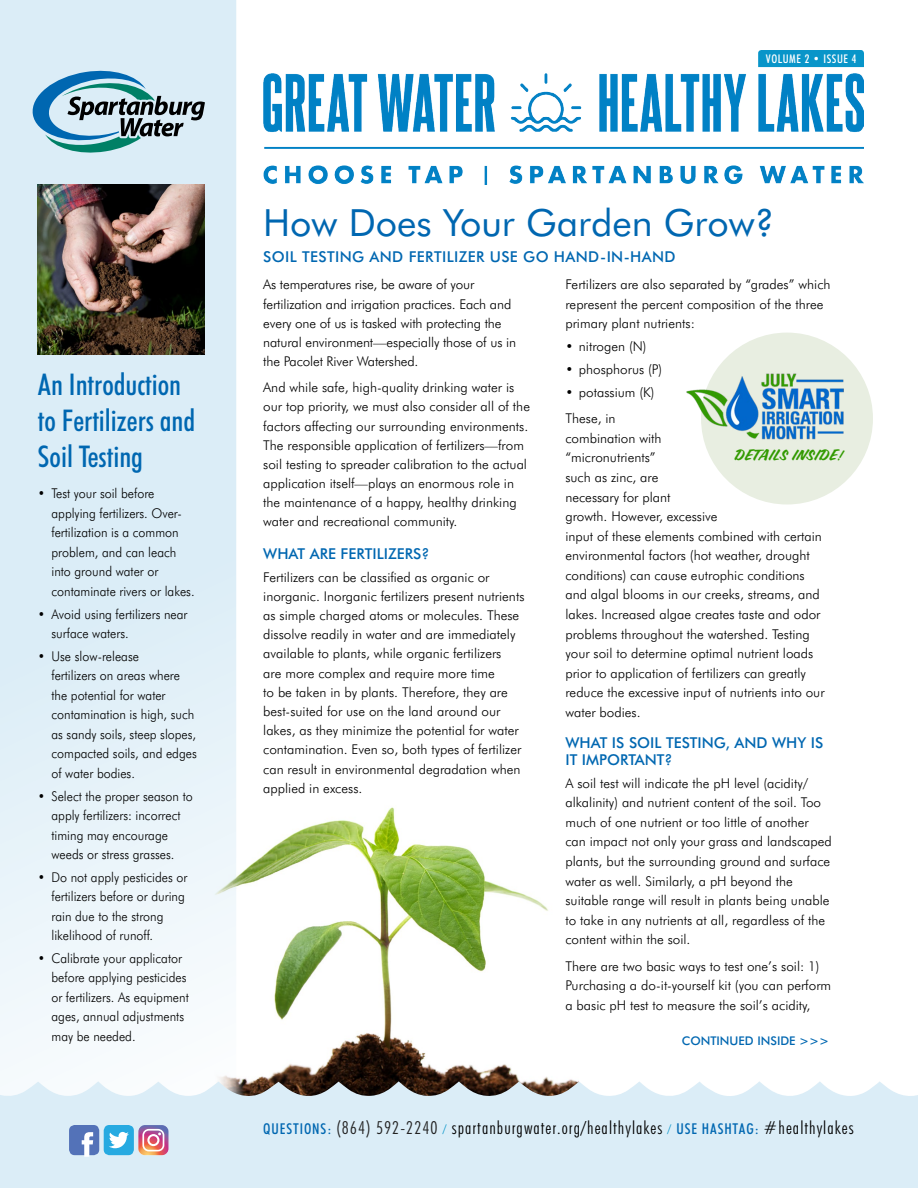
<style>
.page{position:relative;width:918px;height:1188px;background:#fff}
.page>*{position:absolute;margin:0;border:0;box-sizing:border-box;transform-origin:0 0}
.t1{font:37.5px "Futura BT";color:#0067b1}
.t2{font:500 condensed 30px/36px "Futura BT";color:#0067b1}
.t3{font:300 condensed 18px "Futura BT";letter-spacing:.06em;color:#000}
.t4{font:500 15px/17.2px "Futura BT";color:#0067b1}
.t5{font:500 15px "Futura BT";letter-spacing:.025em;color:#0067b1}
.t6{font:15px "Coffee Service";letter-spacing:.08em;color:#329a01;scale:.93 1}
.t7{font:300 13.5px/19.5px "Futura BT";color:#000}
.t8{font:300 13.5px/19.5px "Futura BT";color:#000;scale:.93 1}
.t9{font:500 12px "Futura BT";color:#0067b1}
.t10{font:500 condensed 12px "Futura BT";letter-spacing:.05em;color:#fff}
.s1{font-weight:500;font-size:15px;color:#0067b1}
.s2{color:#222}
.s3{font-size:12px;color:#0092c8}
</style>
<div class="page">
<img style="left:236px;top:807px;width:340px;height:274px">
<svg style="left:0;top:0;width:236px;height:1081px;fill:#dcedf7"></svg>
<svg style="left:0;top:1081px;width:918px;height:107px;background:#d7e6ef"></svg>
<div style="left:69px;top:1125px;width:30px;height:30px;background:#5372b8;border-radius:6px"></div>
<div style="left:104px;top:1125px;width:30px;height:30px;background:#27aae1;border-radius:6px"></div>
<svg style="left:109px;top:1132px;width:20px;height:16px"></svg>
<svg style="left:82px;top:1132px;width:11px;height:25px"></svg>
<svg style="left:138px;top:1125px;width:31px;height:30px"></svg>
<img style="left:263px;top:74px;width:601px;height:110px">
<svg style="left:30px;top:68px;width:175px;height:88px;background:#98b9c7"></svg>
<div style="left:758px;top:50px;width:106px;height:17px;background:#0895c9"></div>
<div style="left:701px;top:333px;width:172px;height:172px;background:#e8eee1;border-radius:50%"></div>
<img style="left:686px;top:354px;width:172px;height:111px">
<img style="left:37px;top:184px;width:168px;height:170px">
<h2 class="t2" style="left:38px;top:366px;width:159px">An Introduction to Fertilizers and<br>Soil Testing</h2>
<p class="t8" style="left:51px;top:484px;width:155px;text-indent:-13px">• Test your soil before applying fertilizers. Over&shy;fertilization is a common problem, and can leach into ground water or contaminate rivers or lakes.</p>
<p class="t8" style="left:51px;top:604px;width:148px;text-indent:-13px">• Avoid using fertilizers near surface waters.</p>
<p class="t8" style="left:51px;top:646px;width:158px;text-indent:-13px">• Use slow-release<br>fertilizers on areas where the potential for water contamination is high, such as sandy soils, steep slopes, compacted soils, and edges of water bodies.</p>
<p class="t8" style="left:51px;top:786px;width:153px;text-indent:-13px">• Select the proper season to apply fertilizers: incorrect timing may encourage weeds or stress grasses.</p>
<p class="t8" style="left:51px;top:867px;width:148px;text-indent:-13px">• Do not apply pesticides or fertilizers before or during rain due to the strong likelihood of runoff.</p>
<p class="t8" style="left:51px;top:948px;width:149px;text-indent:-13px">• Calibrate your applicator before applying pesticides or fertilizers. As equipment ages, annual adjustments may be needed.</p>
<p class="t10" style="left:766px;top:51px;width:92px">VOLUME 2 • ISSUE 4</p>
<h1 class="t1" style="left:263px;top:200px;width:513px">How Does Your Garden Grow?</h1>
<p class="t5" style="left:263px;top:248px;width:414px">SOIL TESTING AND FERTILIZER USE GO HAND-IN-HAND</p>
<p class="t7" style="left:263px;top:275px;width:254px">As temperatures rise, be aware of your fertilization and irrigation practices. Each and every one of us is tasked with protecting the natural environment—especially those of us in the Pacolet River Watershed.</p>
<p class="t7" style="left:263px;top:378px;width:268px">And while safe, high-quality drinking water is our top priority, we must also consider all of the factors affecting our surrounding environments.<br>The responsible application of fertilizers—from soil testing to spreader calibration to the actual application itself—plays an enormous role in the maintenance of a happy, healthy drinking water and recreational community.</p>
<p class="t4" style="left:263px;top:545px;width:168px">WHAT ARE FERTILIZERS?</p>
<p class="t7" style="left:263px;top:567px;width:263px">Fertilizers can be classified as organic or inorganic. Inorganic fertilizers present nutrients as simple charged atoms or molecules. These dissolve readily in water and are immediately available to plants, while organic fertilizers<br>are more complex and require more time<br>to be taken in by plants. Therefore, they are best-suited for use on the land around our lakes, as they minimize the potential for water contamination. Even so, both types of fertilizer can result in environmental degradation when applied in excess.</p>
<p class="t7" style="left:565px;top:275px;width:267px">Fertilizers are also separated by “grades” which represent the percent composition of the three primary plant nutrients:</p>
<p class="t7" style="left:565px;top:337px;width:83px">• nitrogen (N)</p>
<p class="t7" style="left:565px;top:359px;width:98px">• phosphorus (P)</p>
<p class="t7" style="left:565px;top:379px;width:91px;line-height:26.4px">• potassium (K)<br>These, in</p>
<p class="t7" style="left:565px;top:428px;width:261px">combination with<br>“micronutrients”<br>such as zinc, are<br>necessary for plant<br>growth. However, excessive<br>input of these elements combined with certain environmental factors (hot weather, drought conditions) can cause eutrophic conditions and algal blooms in our creeks, streams, and lakes. Increased algae creates taste and odor problems throughout the watershed. Testing your soil to determine optimal nutrient loads prior to application of fertilizers can greatly reduce the excessive input of nutrients into our water bodies.</p>
<p class="t4" style="left:565px;top:734px;width:260px">WHAT IS SOIL TESTING, AND WHY IS<br>IT IMPORTANT?</p>
<p class="t7" style="left:565px;top:773px;width:268px">A soil test will indicate the pH level (acidity/ alkalinity) and nutrient content of the soil. Too much of one nutrient or too little of another can impact not only your grass and landscaped plants, but the surrounding ground and surface water as well. Similarly, a pH beyond the suitable range will result in plants being unable to take in any nutrients at all, regardless of the content within the soil.</p>
<p class="t7" style="left:565px;top:956px;width:267px">There are two basic ways to test one’s soil: 1)<br>Purchasing a do-it-yourself kit (you can perform a basic pH test to measure the soil’s acidity,</p>
<p class="t9" style="left:682px;top:1033px;width:149px">CONTINUED INSIDE &gt;&gt;&gt;</p>
<p class="t6" style="left:735px;top:445px;width:117px">DETAILS INSIDE!</p>
<h3 class="t3" style="left:263px;top:1117px;width:592px"><span class="s1">QUESTIONS:</span> <span class="s2">(864) 592-2240</span> <span class="s3">/</span> spartanburgwater.org/healthylakes <span class="s3">/</span> <span class="s1">USE HASHTAG:</span> #healthylakes</h3>
</div>
